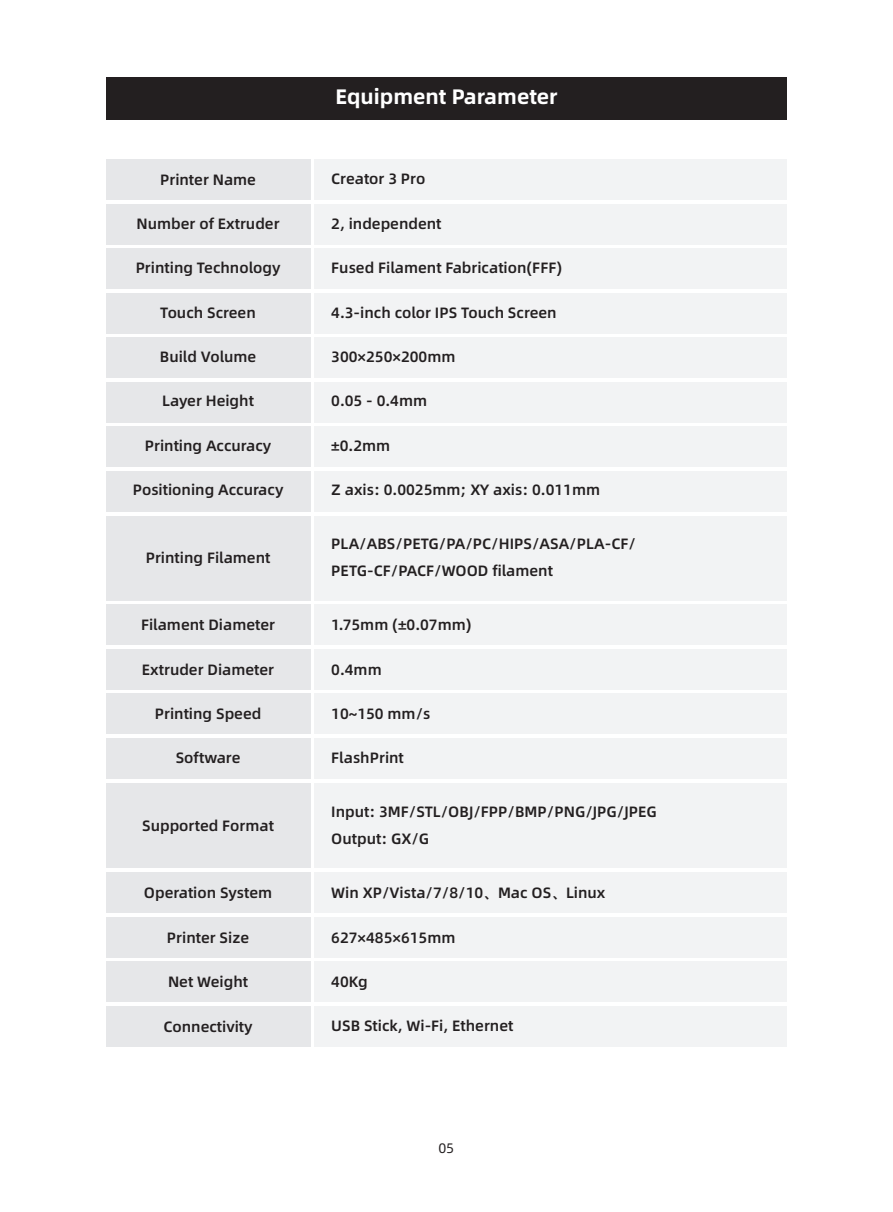
<style>
.page{position:relative;width:893px;height:1212px;background:#fff}
.page>*{position:absolute;margin:0;border:0;box-sizing:border-box;transform-origin:0 0}
.t1{font:21px "Alibaba Pu Hui Ti B";color:#fff}
.t2{font:15px/27px "Alibaba Pu Hui Ti M";color:#231f20}
.t3{font:13.8px "Alibaba Pu Hui Ti R";color:#231f20}
</style>
<div class="page">
<div style="left:106px;top:159px;width:204px;height:41px;background:#e6e7e9"></div>
<div style="left:106px;top:204px;width:204px;height:40px;background:#e6e7e9"></div>
<div style="left:106px;top:249px;width:204px;height:40px;background:#e6e7e9"></div>
<div style="left:106px;top:293px;width:204px;height:40px;background:#e6e7e9"></div>
<div style="left:106px;top:338px;width:204px;height:40px;background:#e6e7e9"></div>
<div style="left:106px;top:382px;width:204px;height:40px;background:#e6e7e9"></div>
<div style="left:106px;top:427px;width:204px;height:40px;background:#e6e7e9"></div>
<div style="left:106px;top:471px;width:204px;height:40px;background:#e6e7e9"></div>
<div style="left:106px;top:516px;width:204px;height:82px;background:#e6e7e9"></div>
<div style="left:106px;top:560px;width:204px;height:40px;background:#e6e7e9"></div>
<div style="left:106px;top:605px;width:204px;height:40px;background:#e6e7e9"></div>
<div style="left:106px;top:649px;width:204px;height:40px;background:#e6e7e9"></div>
<div style="left:106px;top:694px;width:204px;height:40px;background:#e6e7e9"></div>
<div style="left:106px;top:783px;width:204px;height:85px;background:#e6e7e9"></div>
<div style="left:106px;top:872px;width:204px;height:40px;background:#e6e7e9"></div>
<div style="left:106px;top:917px;width:204px;height:40px;background:#e6e7e9"></div>
<div style="left:106px;top:961px;width:204px;height:41px;background:#e6e7e9"></div>
<div style="left:106px;top:1006px;width:204px;height:40px;background:#e6e7e9"></div>
<div style="left:314px;top:159px;width:473px;height:41px;background:#f2f3f4"></div>
<div style="left:314px;top:204px;width:473px;height:40px;background:#f2f3f4"></div>
<div style="left:314px;top:249px;width:473px;height:40px;background:#f2f3f4"></div>
<div style="left:314px;top:293px;width:473px;height:40px;background:#f2f3f4"></div>
<div style="left:314px;top:338px;width:473px;height:40px;background:#f2f3f4"></div>
<div style="left:314px;top:382px;width:473px;height:40px;background:#f2f3f4"></div>
<div style="left:314px;top:427px;width:473px;height:40px;background:#f2f3f4"></div>
<div style="left:314px;top:471px;width:473px;height:40px;background:#f2f3f4"></div>
<div style="left:314px;top:516px;width:473px;height:82px;background:#f2f3f4"></div>
<div style="left:314px;top:560px;width:473px;height:40px;background:#f2f3f4"></div>
<div style="left:314px;top:605px;width:473px;height:40px;background:#f2f3f4"></div>
<div style="left:314px;top:649px;width:473px;height:40px;background:#f2f3f4"></div>
<div style="left:314px;top:694px;width:473px;height:40px;background:#f2f3f4"></div>
<div style="left:106px;top:739px;width:204px;height:40px;background:#e6e7e9"></div>
<div style="left:314px;top:739px;width:473px;height:40px;background:#f2f3f4"></div>
<div style="left:314px;top:783px;width:473px;height:85px;background:#f2f3f4"></div>
<div style="left:314px;top:872px;width:473px;height:40px;background:#f2f3f4"></div>
<div style="left:314px;top:917px;width:473px;height:40px;background:#f2f3f4"></div>
<div style="left:314px;top:961px;width:473px;height:41px;background:#f2f3f4"></div>
<div style="left:314px;top:1006px;width:473px;height:40px;background:#f2f3f4"></div>
<div style="left:106px;top:77px;width:681px;height:43px;background:#231f20"></div>
<p class="t2" style="left:160px;top:165px;width:97px">Printer Name</p>
<p class="t2" style="left:137px;top:209px;width:144px">Number of Extruder</p>
<p class="t2" style="left:136px;top:254px;width:146px">Printing Technology</p>
<p class="t2" style="left:160px;top:298px;width:97px">Touch Screen</p>
<p class="t2" style="left:160px;top:342px;width:98px">Build Volume</p>
<p class="t2" style="left:162px;top:387px;width:93px">Layer Height</p>
<p class="t2" style="left:145px;top:431px;width:128px">Printing Accuracy</p>
<p class="t2" style="left:133px;top:476px;width:152px">Positioning Accuracy</p>
<p class="t2" style="left:146px;top:543px;width:126px">Printing Filament</p>
<p class="t2" style="left:141px;top:611px;width:136px">Filament Diameter</p>
<p class="t2" style="left:142px;top:655px;width:134px">Extruder Diameter</p>
<p class="t2" style="left:155px;top:699px;width:108px">Printing Speed</p>
<p class="t2" style="left:176px;top:744px;width:66px">Software</p>
<p class="t2" style="left:142px;top:811px;width:133px">Supported Format</p>
<p class="t2" style="left:144px;top:879px;width:130px">Operation System</p>
<p class="t2" style="left:167px;top:925px;width:84px">Printer Size</p>
<p class="t2" style="left:168px;top:967px;width:82px">Net Weight</p>
<p class="t2" style="left:163px;top:1012px;width:91px">Connectivity</p>
<h1 class="t1" style="left:335px;top:80px;width:224px">Equipment Parameter</h1>
<p class="t2" style="left:331px;top:167px;width:96px">Creator 3 Pro</p>
<p class="t2" style="left:331px;top:209px;width:112px">2, independent</p>
<p class="t2" style="left:331px;top:254px;width:232px">Fused Filament Fabrication(FFF)</p>
<p class="t2" style="left:331px;top:298px;width:227px">4.3-inch color IPS Touch Screen</p>
<p class="t2" style="left:331px;top:342px;width:126px">300×250×200mm</p>
<p class="t2" style="left:331px;top:387px;width:97px">0.05 - 0.4mm</p>
<p class="t2" style="left:331px;top:431px;width:60px">±0.2mm</p>
<p class="t2" style="left:331px;top:475px;width:270px">Z axis: 0.0025mm; XY axis: 0.011mm</p>
<p class="t2" style="left:331px;top:529px;width:306px">PLA/ABS/PETG/PA/PC/HIPS/ASA/PLA-CF/<br>PETG-CF/PACF/WOOD filament</p>
<p class="t2" style="left:331px;top:610px;width:142px">1.75mm (±0.07mm)</p>
<p class="t2" style="left:331px;top:655px;width:52px">0.4mm</p>
<p class="t2" style="left:331px;top:699px;width:101px">10~150 mm/s</p>
<p class="t2" style="left:331px;top:744px;width:74px">FlashPrint</p>
<p class="t2" style="left:331px;top:798px;width:327px">Input: 3MF/STL/OBJ/FPP/BMP/PNG/JPG/JPEG<br>Output: GX/G</p>
<p class="t2" style="left:331px;top:879px;width:276px">Win XP/Vista/7/8/10、Mac OS、Linux</p>
<p class="t2" style="left:331px;top:923px;width:126px">627×485×615mm</p>
<p class="t2" style="left:331px;top:967px;width:38px">40Kg</p>
<p class="t2" style="left:331px;top:1012px;width:184px">USB Stick, Wi-Fi, Ethernet</p>
<p class="t3" style="left:438px;top:1143px;width:17px">05</p>
</div>
